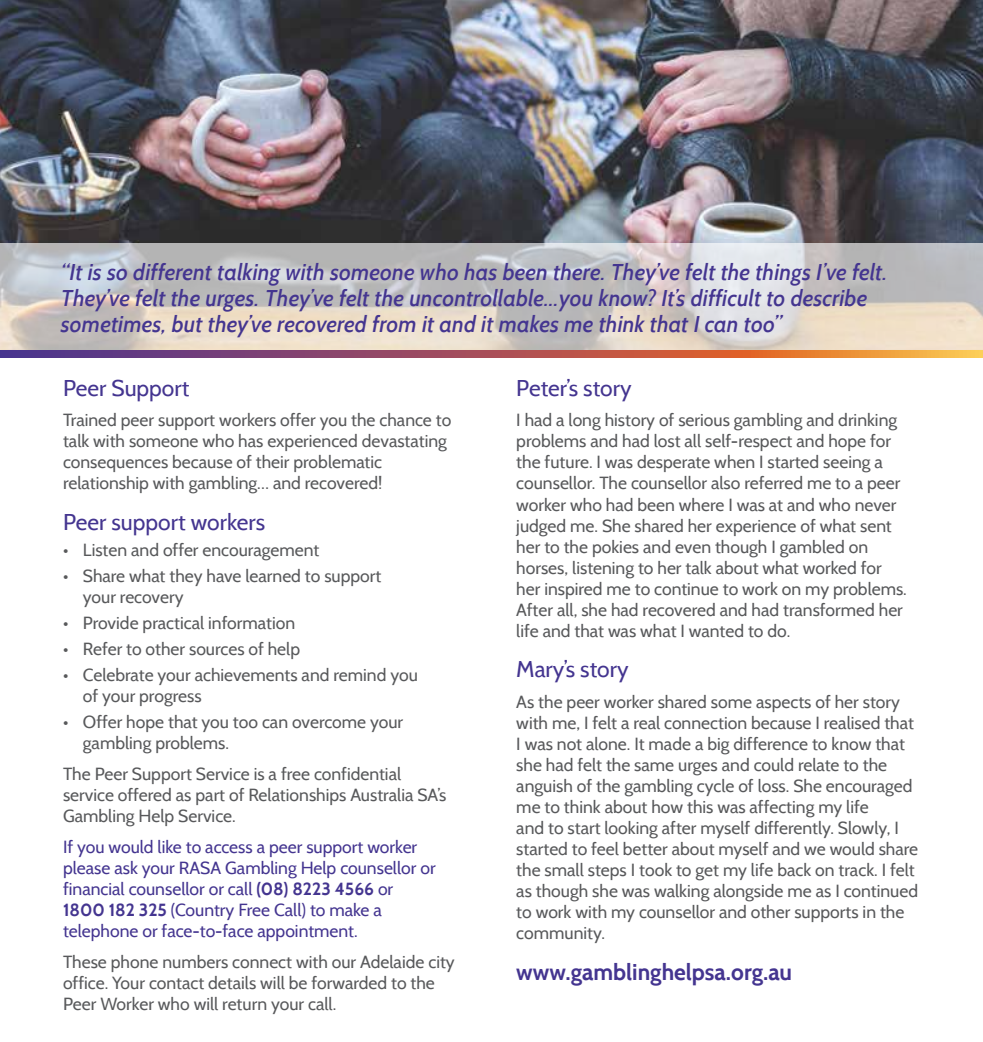
<style>
.page{position:relative;width:983px;height:1042px;background:#fff}
.page>*{position:absolute;margin:0;border:0;box-sizing:border-box;transform-origin:0 0}
.t1{font:italic 500 22.75px/26.1px "Cabin";color:#443590}
.t2{font:22.75px "Cabin";color:#443590}
.t3{font:700 22.75px "Cabin";color:#443590}
.t4{font:17.5px/21px "Cabin";color:#58595b}
.t5{font:17.5px/21px "Cabin";color:#443590}
.s1{font-weight:700}
</style>
<div class="page">
<img style="left:0;top:0;width:982px;height:243px">
<svg style="left:0;top:243px;width:982px;height:107px;background:#cfcac6"></svg>
<svg style="left:0;top:350px;width:982px;height:7px;background:#a85b5a"></svg>
<p class="t1" style="left:61px;top:258px;width:827px">“It is so different talking with someone who has been there. They’ve felt the things I’ve felt.<br>They’ve felt the urges. They’ve felt the uncontrollable…you know? It’s difficult to describe sometimes, but they’ve recovered from it and it makes me think that I can too”</p>
<h1 class="t2" style="left:63px;top:374px;width:128px">Peer Support</h1>
<p class="t4" style="left:63px;top:410px;width:389px">Trained peer support workers offer you the chance to talk with someone who has experienced devastating consequences because of their problematic relationship with gambling… and recovered!</p>
<h1 class="t2" style="left:63px;top:508px;width:203px">Peer support workers</h1>
<p class="t4" style="left:63px;top:539px;width:258px">• Listen and offer encouragement</p>
<p class="t4" style="left:83px;top:565px;width:300px;text-indent:-20px">• Share what they have learned to support your recovery</p>
<p class="t4" style="left:63px;top:612px;width:233px">• Provide practical information</p>
<p class="t4" style="left:63px;top:638px;width:238px">• Refer to other sources of help</p>
<p class="t4" style="left:83px;top:664px;width:336px;text-indent:-20px">• Celebrate your achievements and remind you of your progress</p>
<p class="t4" style="left:83px;top:711px;width:322px;text-indent:-20px">• Offer hope that you too can overcome your gambling problems.</p>
<p class="t4" style="left:63px;top:763px;width:385px">The Peer Support Service is a free confidential service offered as part of Relationships Australia SA’s<br>Gambling Help Service.</p>
<p class="t5" style="left:63px;top:836px;width:374px">If you would like to access a peer support worker please ask your RASA Gambling Help counsellor or financial counsellor or call <span class="s1">(08) 8223 4566</span> or <span class="s1">1800 182 325</span> (Country Free Call) to make a telephone or face-to-face appointment.</p>
<p class="t4" style="left:63px;top:951px;width:393px">These phone numbers connect with our Adelaide city office. Your contact details will be forwarded to the<br>Peer Worker who will return your call.</p>
<h1 class="t2" style="left:516px;top:374px;width:117px">Peter’s story</h1>
<p class="t4" style="left:516px;top:410px;width:392px">I had a long history of serious gambling and drinking problems and had lost all self-respect and hope for the future. I was desperate when I started seeing a counsellor. The counsellor also referred me to a peer worker who had been where I was at and who never judged me. She shared her experience of what sent her to the pokies and even though I gambled on horses, listening to her talk about what worked for her inspired me to continue to work on my problems.<br>After all, she had recovered and had transformed her life and that was what I wanted to do.</p>
<h1 class="t2" style="left:516px;top:655px;width:114px">Mary’s story</h1>
<p class="t4" style="left:516px;top:691px;width:403px">As the peer worker shared some aspects of her story with me, I felt a real connection because I realised that I was not alone. It made a big difference to know that she had felt the same urges and could relate to the anguish of the gambling cycle of loss. She encouraged me to think about how this was affecting my life<br>and to start looking after myself differently. Slowly, I started to feel better about myself and we would share the small steps I took to get my life back on track. I felt as though she was walking alongside me as I continued to work with my counsellor and other supports in the community.</p>
<h1 class="t3" style="left:516px;top:958px;width:277px">www.gamblinghelpsa.org.au</h1>
</div>
